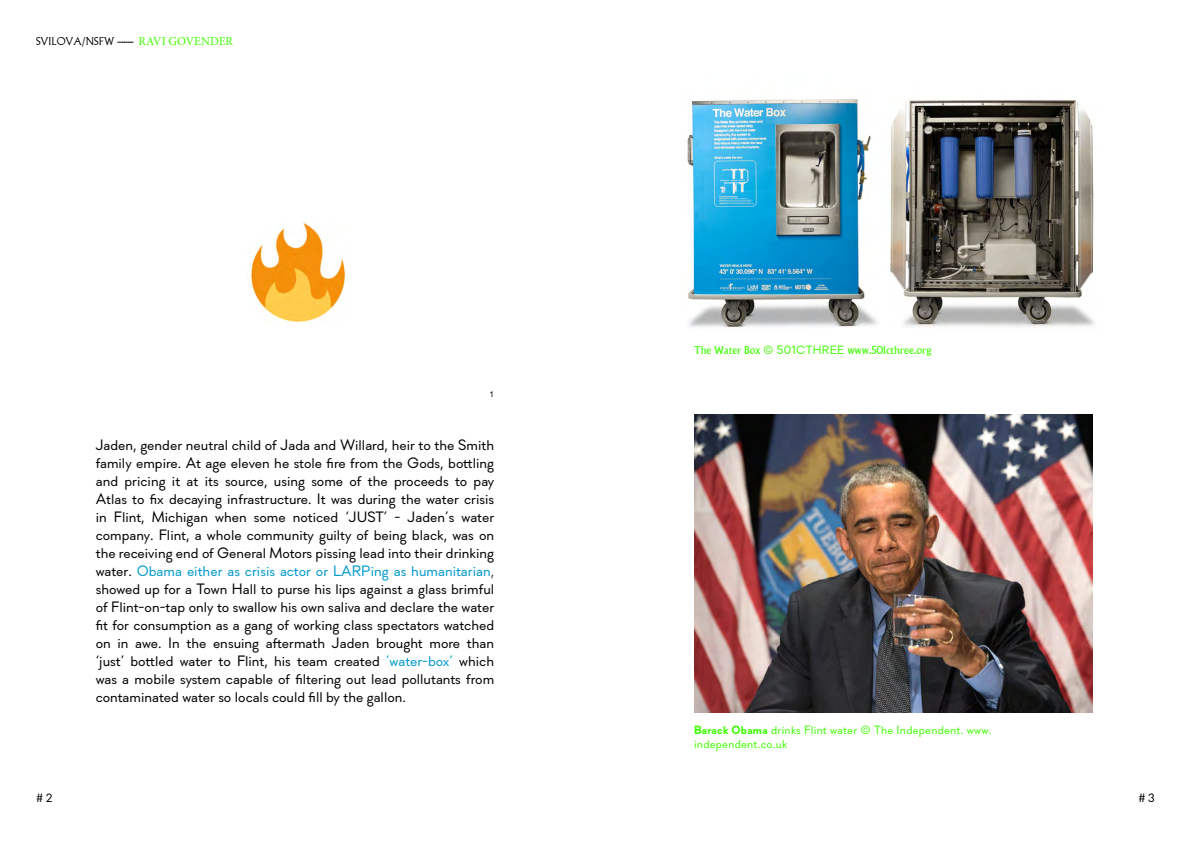
<style>
.page{position:relative;width:1191px;height:842px;background:#fff}
.page>*{position:absolute;margin:0;border:0;box-sizing:border-box;transform-origin:0 0}
.t1{font:15px/18px "Soin Sans Pro";color:#000;text-align:justify}
.t2{font:12px/14.4px "Soin Sans Pro";letter-spacing:.02em;color:#3fff00}
.t3{font:12px "M Albertus Bld";color:#3fff00}
.t4{font:12px "M Albertus";color:#000}
.t5{font:12px "Soin Sans Pro";color:#000}
.t6{font:8px "Arial";color:#000}
.s1{font-family:"Minion Pro";color:#3fff00}
.s2{color:#0099cb}
.s3{color:#414042}
.s4{font-family:"Soin Sans Pro"}
.s5{font-weight:700}
</style>
<div class="page">
<img style="left:250px;top:222px;width:95px;height:100px">
<img style="left:687px;top:99px;width:407px;height:229px">
<img style="left:694px;top:414px;width:398px;height:299px">
<p class="t4" style="left:36px;top:34px;width:198px">SVILOVA/NSFW ------- <span class="s1">RAVI GOVENDER</span></p>
<p class="t6" style="left:489px;top:389px;width:6px">1</p>
<p class="t1" style="left:96px;top:437px;width:400px">Jaden, gender neutral child of Jada and Willard, heir to the Smith family empire. At age eleven he stole fire from the Gods, bottling and pricing it at its source, using some of the proceeds to pay Atlas to fix decaying infrastructure. It was during the water crisis in Flint, Michigan when some noticed ‘JUST’ - Jaden’s water company. Flint, a whole community guilty of being black, was on the receiving end of General Motors pissing lead into their drinking water. <span class="s2">Obama either as crisis actor or LARPing as humanitarian</span><span class="s3">, </span>showed up for a Town Hall to purse his lips against a glass brimful of Flint-on-tap only to swallow his own saliva and declare the water fit for consumption as a gang of working class spectators watched on in awe. In the ensuing aftermath Jaden brought more than ‘just’ bottled water to Flint, his team created <span class="s2">’water-box’</span> which was a mobile system capable of filtering out lead pollutants from contaminated water so locals could fill by the gallon.</p>
<p class="t3" style="left:694px;top:343px;width:239px">The Water Box <span class="s4">© 501CTHREE</span> www.501cthree.org</p>
<p class="t2" style="left:694px;top:723px;width:299px"><span class="s5">Barack Obama</span> drinks Flint water © The Independent. www. independent.co.uk</p>
<p class="t5" style="left:36px;top:791px;width:18px"># 2</p>
<p class="t5" style="left:1138px;top:791px;width:18px"># 3</p>
</div>
